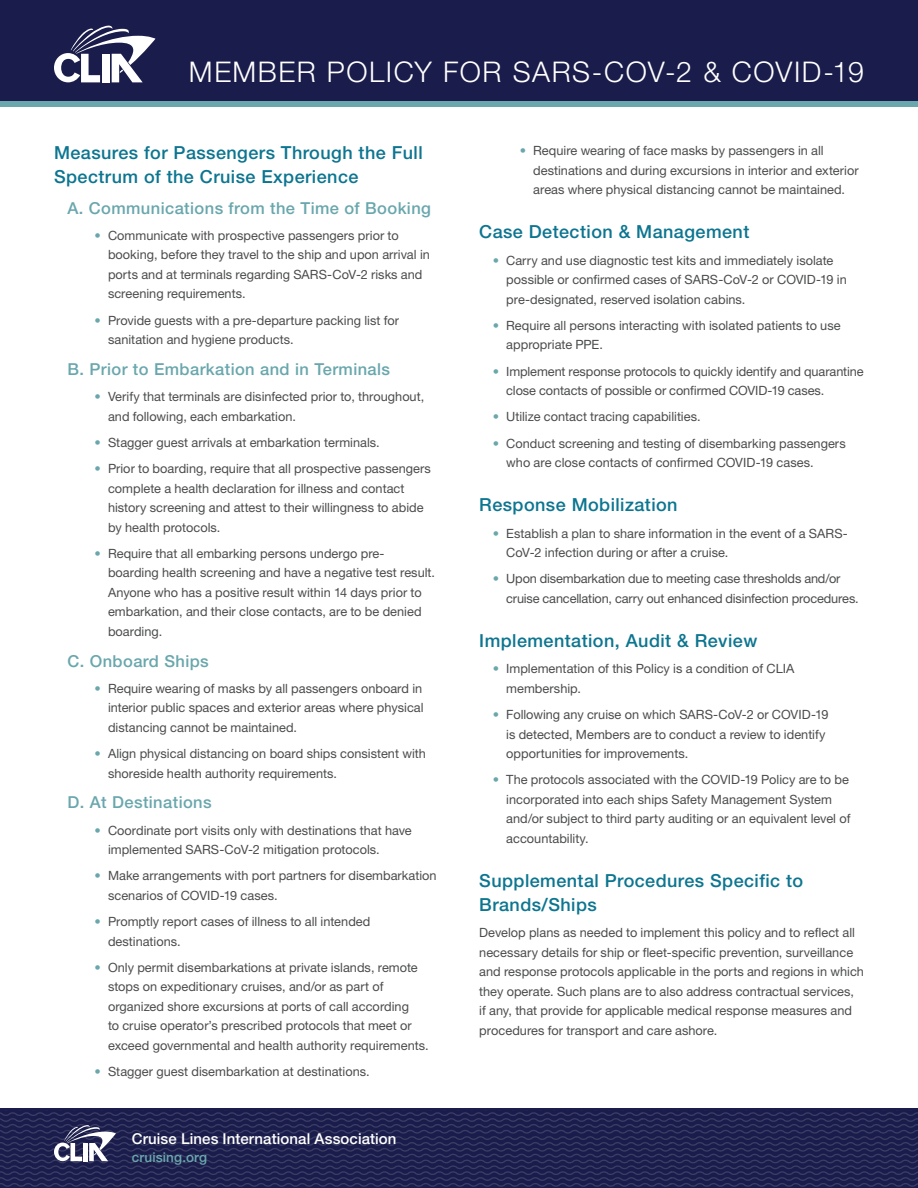
<style>
.page{position:relative;width:918px;height:1188px;background:#fff}
.page>*{position:absolute;margin:0;border:0;box-sizing:border-box;transform-origin:0 0}
.kicker{font:300 28.5px "Helvetica Neue LT Std";letter-spacing:.055em;color:#fff}
.t1{font:500 18px/24px "Helvetica Neue LT Std";letter-spacing:.025em;color:#0c7590}
.t2{font:500 16.5px "Helvetica Neue LT Std";letter-spacing:.025em;color:#69a7ad}
.t3{font:500 15px "Helvetica Neue LT Std";letter-spacing:.005em;color:#fff}
.t4{font:500 13.5px "Helvetica Neue LT Std";letter-spacing:.01em;color:#69a7ad}
.body_copy_-_no_H3{font:12.75px/19.5px "Helvetica Neue LT Std";color:#4b4c4d}
.s1{color:#69a7ad}
</style>
<div class="page">
<div style="left:0;top:1108px;width:918px;height:80px;background:#1a1c4b"></div>
<div style="left:0;top:0;width:918px;height:102px;background:#1a1c4b"></div>
<div style="left:0;top:102px;width:918px;height:5px;background:#69a7ad"></div>
<svg style="left:0;top:1112px;width:918px;height:75px"></svg>
<svg style="left:54px;top:25px;width:101px;height:57px"></svg>
<p class="kicker" style="left:189px;top:55px;width:676px">MEMBER POLICY FOR SARS-COV-2 &amp; COVID-19</p>
<h2 class="t1" style="left:54px;top:140px;width:370px">Measures for Passengers Through the Full<br>Spectrum of the Cruise Experience</h2>
<h3 class="t2" style="left:68px;top:198px;width:365px">A. Communications from the Time of Booking</h3>
<p class="body_copy_-_no_H3" style="left:108px;top:225px;width:323px;text-indent:-14px"><span class="s1">•</span> Communicate with prospective passengers prior to booking, before they travel to the ship and upon arrival in ports and at terminals regarding SARS-CoV-2 risks and screening requirements.</p>
<p class="body_copy_-_no_H3" style="left:108px;top:310px;width:293px;text-indent:-14px"><span class="s1">•</span> Provide guests with a pre-departure packing list for sanitation and hygiene products.</p>
<h3 class="t2" style="left:68px;top:359px;width:324px">B. Prior to Embarkation and in Terminals</h3>
<p class="body_copy_-_no_H3" style="left:108px;top:387px;width:318px;text-indent:-14px"><span class="s1">•</span> Verify that terminals are disinfected prior to, throughout, and following, each embarkation.</p>
<p class="body_copy_-_no_H3" style="left:94px;top:432px;width:287px"><span class="s1">•</span> Stagger guest arrivals at embarkation terminals.</p>
<p class="body_copy_-_no_H3" style="left:108px;top:459px;width:324px;text-indent:-14px"><span class="s1">•</span> Prior to boarding, require that all prospective passengers complete a health declaration for illness and contact history screening and attest to their willingness to abide by health protocols.</p>
<p class="body_copy_-_no_H3" style="left:108px;top:543px;width:329px;text-indent:-14px"><span class="s1">•</span> Require that all embarking persons undergo pre&shy;boarding health screening and have a negative test result.<br>Anyone who has a positive result within 14 days prior to embarkation, and their close contacts, are to be denied boarding.</p>
<h3 class="t2" style="left:68px;top:651px;width:143px">C. Onboard Ships</h3>
<p class="body_copy_-_no_H3" style="left:108px;top:678px;width:317px;text-align:justify;text-indent:-14px"><span class="s1">•</span> Require wearing of masks by all passengers onboard in interior public spaces and exterior areas where physical distancing cannot be maintained.</p>
<p class="body_copy_-_no_H3" style="left:108px;top:744px;width:319px;text-indent:-14px"><span class="s1">•</span> Align physical distancing on board ships consistent with shoreside health authority requirements.</p>
<h3 class="t2" style="left:68px;top:793px;width:146px">D. At Destinations</h3>
<p class="body_copy_-_no_H3" style="left:108px;top:820px;width:305px;text-indent:-14px"><span class="s1">•</span> Coordinate port visits only with destinations that have implemented SARS-CoV-2 mitigation protocols.</p>
<p class="body_copy_-_no_H3" style="left:108px;top:866px;width:330px;text-indent:-14px"><span class="s1">•</span> Make arrangements with port partners for disembarkation scenarios of COVID-19 cases.</p>
<p class="body_copy_-_no_H3" style="left:108px;top:912px;width:264px;text-indent:-14px"><span class="s1">•</span> Promptly report cases of illness to all intended destinations.</p>
<p class="body_copy_-_no_H3" style="left:108px;top:957px;width:322px;text-indent:-14px"><span class="s1">•</span> Only permit disembarkations at private islands, remote stops on expeditionary cruises, and/or as part of organized shore excursions at ports of call according<br>to cruise operator’s prescribed protocols that meet or exceed governmental and health authority requirements.</p>
<p class="body_copy_-_no_H3" style="left:94px;top:1062px;width:277px"><span class="s1">•</span> Stagger guest disembarkation at destinations.</p>
<p class="t3" style="left:132px;top:1129px;width:266px">Cruise Lines International Association</p>
<p class="t4" style="left:132px;top:1149px;width:77px">cruising.org</p>
<p class="body_copy_-_no_H3" style="left:533px;top:141px;width:327px;text-indent:-14px"><span class="s1">•</span> Require wearing of face masks by passengers in all destinations and during excursions in interior and exterior areas where physical distancing cannot be maintained.</p>
<h2 class="t1" style="left:479px;top:220px;width:272px">Case Detection &amp; Management</h2>
<p class="body_copy_-_no_H3" style="left:506px;top:250px;width:342px;text-indent:-14px"><span class="s1">•</span> Carry and use diagnostic test kits and immediately isolate possible or confirmed cases of SARS-CoV-2 or COVID-19 in pre-designated, reserved isolation cabins.</p>
<p class="body_copy_-_no_H3" style="left:506px;top:315px;width:336px;text-indent:-14px"><span class="s1">•</span> Require all persons interacting with isolated patients to use appropriate PPE.</p>
<p class="body_copy_-_no_H3" style="left:506px;top:361px;width:359px;text-indent:-14px"><span class="s1">•</span> Implement response protocols to quickly identify and quarantine close contacts of possible or confirmed COVID-19 cases.</p>
<p class="body_copy_-_no_H3" style="left:493px;top:407px;width:209px"><span class="s1">•</span> Utilize contact tracing capabilities.</p>
<p class="body_copy_-_no_H3" style="left:506px;top:433px;width:341px;text-indent:-14px"><span class="s1">•</span> Conduct screening and testing of disembarking passengers who are close contacts of confirmed COVID-19 cases.</p>
<h2 class="t1" style="left:479px;top:493px;width:200px">Response Mobilization</h2>
<p class="body_copy_-_no_H3" style="left:506px;top:523px;width:343px;text-indent:-14px"><span class="s1">•</span> Establish a plan to share information in the event of a SARS-<br>CoV-2 infection during or after a cruise.</p>
<p class="body_copy_-_no_H3" style="left:506px;top:569px;width:354px;text-indent:-14px"><span class="s1">•</span> Upon disembarkation due to meeting case thresholds and/or cruise cancellation, carry out enhanced disinfection procedures.</p>
<h2 class="t1" style="left:479px;top:629px;width:280px">Implementation, Audit &amp; Review</h2>
<p class="body_copy_-_no_H3" style="left:506px;top:659px;width:290px;text-indent:-14px"><span class="s1">•</span> Implementation of this Policy is a condition of CLIA membership.</p>
<p class="body_copy_-_no_H3" style="left:506px;top:705px;width:324px;text-indent:-14px"><span class="s1">•</span> Following any cruise on which SARS-CoV-2 or COVID-19 is detected, Members are to conduct a review to identify opportunities for improvements.</p>
<p class="body_copy_-_no_H3" style="left:506px;top:770px;width:346px;text-indent:-14px"><span class="s1">•</span> The protocols associated with the COVID-19 Policy are to be incorporated into each ships Safety Management System and/or subject to third party auditing or an equivalent level of accountability.</p>
<h2 class="t1" style="left:479px;top:869px;width:326px">Supplemental Procedures Specific to<br>Brands/Ships</h2>
<p class="body_copy_-_no_H3" style="left:479px;top:923px;width:386px">Develop plans as needed to implement this policy and to reflect all necessary details for ship or fleet-specific prevention, surveillance and response protocols applicable in the ports and regions in which they operate. Such plans are to also address contractual services,<br>if any, that provide for applicable medical response measures and procedures for transport and care ashore.</p>
</div>
